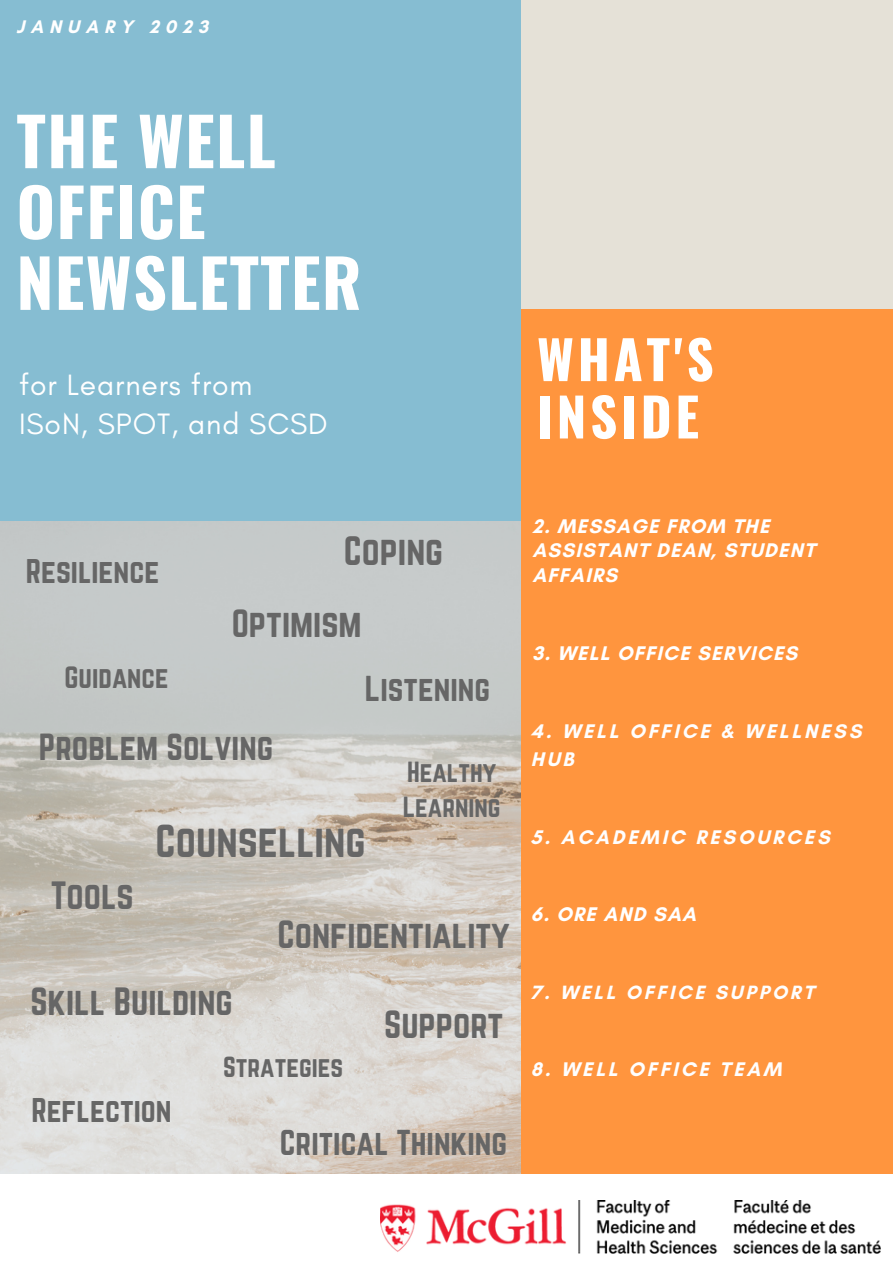
<style>
.page{position:relative;width:893px;height:1264px;background:#fff}
.page>*{position:absolute;margin:0;border:0;box-sizing:border-box;transform-origin:0 0}
.t1{font:700 66px/70.8px "Oswald";letter-spacing:.02em;color:#fff}
.t2{font:700 52.95px/57.3px "Oswald";letter-spacing:.07em;color:#fff}
.t3{font:40.5px "Norwester";color:#666}
.t4{font:36px "Norwester";color:#666}
.t5{font:34.5px "Norwester";color:#666}
.t6{font:33px "Norwester";color:#666}
.t7{font:31.5px "Norwester";color:#666}
.t8{font:30px/39.3px "Glacial Indifference";letter-spacing:.03em;color:#fff}
.t9{font:30px "Norwester";color:#666}
.t10{font:27px "Norwester";color:#666}
.t11{font:25.5px/34.8px "Norwester";color:#666}
.t12{font:700 20.1px/24.8px "Glacial Indifference";letter-spacing:.06em;color:#fff}
.t13{font:700 20.1px/28px "Glacial Indifference";letter-spacing:.14em;color:#fefefe}
.t14{font:700 19.65px "Glacial Indifference";letter-spacing:.14em;color:#fefefe}
.t15{font:700 18.6px "Glacial Indifference";letter-spacing:.32em;color:#fff}
</style>
<div class="page">
<img style="left:0;top:280px;width:521px;height:893px">
<div style="left:0;top:0;width:520px;height:520px;background:#86bdd2"></div>
<div style="left:521px;top:296px;width:371px;height:877px;background:#ff953e"></div>
<img style="left:380px;top:1200px;width:500px;height:53px">
<div style="left:521px;top:0;width:371px;height:308px;background:#e5e1d7"></div>
<p class="t15" style="left:16px;top:16px;width:193px">JANUARY 2023</p>
<h1 class="t1" style="left:16px;top:103px;width:346px">THE WELL<br>OFFICE<br>NEWSLETTER</h1>
<h3 class="t8" style="left:19px;top:364px;width:310px">for Learners from<br>ISoN, SPOT, and SCSD</h3>
<h2 class="t2" style="left:537px;top:328px;width:178px">WHAT'S<br>INSIDE</h2>
<h3 class="t9" style="left:26px;top:553px;width:135px">Resilience</h3>
<h3 class="t10" style="left:65px;top:660px;width:105px">Guidance</h3>
<h3 class="t4" style="left:344px;top:528px;width:101px">Coping</h3>
<h3 class="t5" style="left:232px;top:602px;width:131px">Optimism</h3>
<h3 class="t7" style="left:365px;top:669px;width:127px">Listening</h3>
<h3 class="t6" style="left:39px;top:726px;width:236px">Problem Solving</h3>
<h3 class="t5" style="left:51px;top:874px;width:85px">Tools</h3>
<h3 class="t3" style="left:156px;top:816px;width:211px">Counselling</h3>
<p class="t11" style="left:402px;top:754px;width:99px">Healthy<br>Learning</p>
<h3 class="t5" style="left:30px;top:980px;width:204px">Skill Building</h3>
<h3 class="t5" style="left:277px;top:913px;width:233px">Confidentiality</h3>
<h3 class="t5" style="left:384px;top:1003px;width:121px">Support</h3>
<h3 class="t9" style="left:31px;top:1092px;width:142px">Reflection</h3>
<p class="t11" style="left:223px;top:1048px;width:122px">Strategies</p>
<h3 class="t7" style="left:280px;top:1123px;width:229px">Critical Thinking</h3>
<p class="t12" style="left:532px;top:513px;width:284px">2. MESSAGE FROM THE<br>ASSISTANT DEAN, STUDENT<br>AFFAIRS</p>
<p class="t12" style="left:532px;top:640px;width:266px">3. WELL OFFICE SERVICES</p>
<p class="t13" style="left:530px;top:717px;width:332px">4. WELL OFFICE &amp; WELLNESS<br>HUB</p>
<p class="t13" style="left:530px;top:822px;width:300px">5. ACADEMIC RESOURCES</p>
<p class="t12" style="left:530px;top:901px;width:167px">6. ORE AND SAA</p>
<p class="t14" style="left:530px;top:980px;width:285px">7. WELL OFFICE SUPPORT</p>
<p class="t13" style="left:530px;top:1054px;width:252px">8. WELL OFFICE TEAM</p>
</div>
